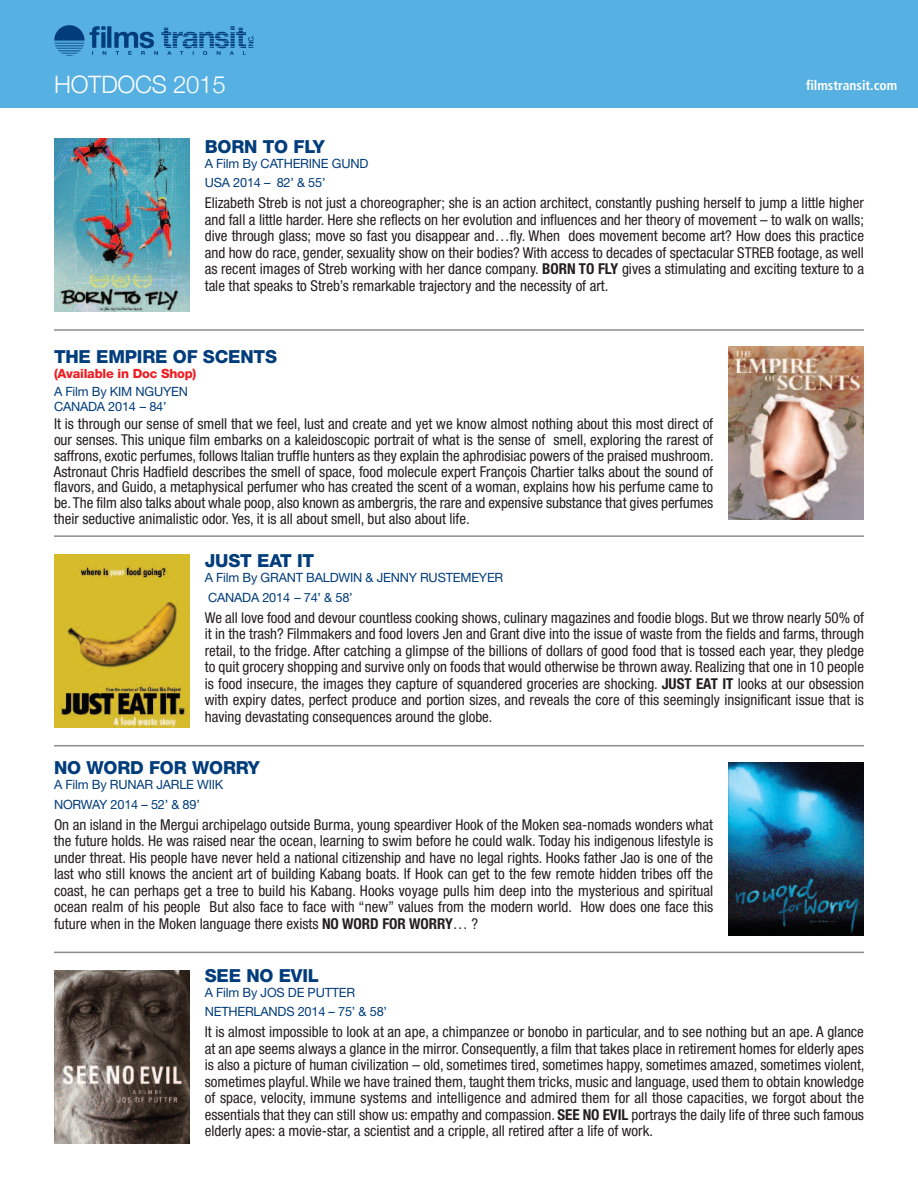
<style>
.page{position:relative;width:918px;height:1188px;background:#fff}
.page>*{position:absolute;margin:0;border:0;box-sizing:border-box;transform-origin:0 0}
.t1{font:300 24px "Helvetica Neue";letter-spacing:-.01em;color:#fff}
.t2{font:800 18px "Helvetica Neue";letter-spacing:-.01em;color:#013c7b}
.t3{font:condensed 15px/16.5px "Helvetica Neue";color:#231f20;text-align:justify}
.t4{font:700 condensed 13.5px "Frutiger";color:#fff}
.t5{font:12.75px/19.5px "Helvetica Neue";letter-spacing:-.015em;color:#013c7b}
.t6{font:800 12.75px "Helvetica Neue";letter-spacing:-.015em;color:#ee1d23}
.s1{font-weight:700}
</style>
<div class="page">
<hr style="left:54px;top:535px;width:810px;height:2px;background:#8a8c8f">
<hr style="left:54px;top:745px;width:810px;height:1px;background:#8a8c8f">
<img style="left:728px;top:763px;width:136px;height:173px">
<img style="left:54px;top:555px;width:136px;height:172px">
<hr style="left:54px;top:952px;width:810px;height:1px;background:#8a8c8f">
<img style="left:54px;top:970px;width:136px;height:173px">
<img style="left:54px;top:139px;width:136px;height:173px">
<hr style="left:54px;top:329px;width:810px;height:2px;background:#8a8c8f">
<img style="left:728px;top:347px;width:136px;height:173px">
<div style="left:0;top:0;width:918px;height:108px;background:#57b0e2"></div>
<img style="left:54px;top:25px;width:200px;height:31px">
<h1 class="t1" style="left:54px;top:69px;width:173px">HOTDOCS 2015</h1>
<p class="t4" style="left:806px;top:80px;width:93px">filmstransit.com</p>
<p class="t2" style="left:205px;top:140px;width:122px">BORN TO FLY</p>
<p class="t5" style="left:205px;top:155px;width:165px">A Film By CATHERINE GUND<br>USA 2014 – 82’ &amp; 55’</p>
<p class="t3" style="left:205px;top:196px;width:661px">Elizabeth Streb is not just a choreographer; she is an action architect, constantly pushing herself to jump a little higher and fall a little harder. Here she reflects on her evolution and influences and her theory of movement – to walk on walls; dive through glass; move so fast you disappear and…fly. When does movement become art? How does this practice and how do race, gender, sexuality show on their bodies? With access to decades of spectacular STREB footage, as well as recent images of Streb working with her dance company. <span class="s1">BORN TO FLY</span> gives a stimulating and exciting texture to a tale that speaks to Streb’s remarkable trajectory and the necessity of art.</p>
<p class="t2" style="left:54px;top:350px;width:225px">THE EMPIRE OF SCENTS</p>
<p class="t6" style="left:54px;top:368px;width:144px">(Available in Doc Shop)</p>
<p class="t5" style="left:54px;top:385px;width:135px;line-height:15px">A Film By KIM NGUYEN<br>CANADA 2014 – 84’</p>
<p class="t3" style="left:54px;top:417px;width:661px;line-height:15.8px">It is through our sense of smell that we feel, lust and create and yet we know almost nothing about this most direct of our senses. This unique film embarks on a kaleidoscopic portrait of what is the sense of smell, exploring the rarest of saffrons, exotic perfumes, follows Italian truffle hunters as they explain the aphrodisiac powers of the praised mushroom.<br>Astronaut Chris Hadfield describes the smell of space, food molecule expert François Chartier talks about the sound of flavors, and Guido, a metaphysical perfumer who has created the scent of a woman, explains how his perfume came to be. The film also talks about whale poop, also known as ambergris, the rare and expensive substance that gives perfumes their seductive animalistic odor. Yes, it is all about smell, but also about life.</p>
<p class="t2" style="left:205px;top:554px;width:111px">JUST EAT IT</p>
<p class="t5" style="left:205px;top:569px;width:300px">A Film By GRANT BALDWIN &amp; JENNY RUSTEMEYER<br>CANADA 2014 – 74’ &amp; 58’</p>
<p class="t3" style="left:205px;top:610px;width:661px">We all love food and devour countless cooking shows, culinary magazines and foodie blogs. But we throw nearly 50% of it in the trash? Filmmakers and food lovers Jen and Grant dive into the issue of waste from the fields and farms, through retail, to the fridge. After catching a glimpse of the billions of dollars of good food that is tossed each year, they pledge to quit grocery shopping and survive only on foods that would otherwise be thrown away. Realizing that one in 10 people is food insecure, the images they capture of squandered groceries are shocking. <span class="s1">JUST EAT IT</span> looks at our obsession with expiry dates, perfect produce and portion sizes, and reveals the core of this seemingly insignificant issue that is having devastating consequences around the globe.</p>
<p class="t2" style="left:54px;top:761px;width:207px">NO WORD FOR WORRY</p>
<p class="t5" style="left:54px;top:776px;width:171px">A Film By RUNAR JARLE WIIK<br>NORWAY 2014 – 52’ &amp; 89’</p>
<p class="t3" style="left:54px;top:817px;width:661px">On an island in the Mergui archipelago outside Burma, young speardiver Hook of the Moken sea-nomads wonders what the future holds. He was raised near the ocean, learning to swim before he could walk. Today his indigenous lifestyle is under threat. His people have never held a national citizenship and have no legal rights. Hooks father Jao is one of the last who still knows the ancient art of building Kabang boats. If Hook can get to the few remote hidden tribes off the coast, he can perhaps get a tree to build his Kabang. Hooks voyage pulls him deep into the mysterious and spiritual ocean realm of his people But also face to face with “new” values from the modern world. How does one face this future when in the Moken language there exists <span class="s1">NO WORD FOR WORRY</span>… ?</p>
<p class="t2" style="left:205px;top:969px;width:116px">SEE NO EVIL</p>
<p class="t5" style="left:205px;top:983px;width:184px">A Film By JOS DE PUTTER<br>NETHERLANDS 2014 – 75’ &amp; 58’</p>
<p class="t3" style="left:205px;top:1025px;width:661px">It is almost impossible to look at an ape, a chimpanzee or bonobo in particular, and to see nothing but an ape. A glance at an ape seems always a glance in the mirror. Consequently, a film that takes place in retirement homes for elderly apes is also a picture of human civilization – old, sometimes tired, sometimes happy, sometimes amazed, sometimes violent, sometimes playful.While we have trained them, taught them tricks, music and language, used them to obtain knowledge of space, velocity, immune systems and intelligence and admired them for all those capacities, we forgot about the essentials that they can still show us: empathy and compassion. <span class="s1">SEE NO EVIL</span> portrays the daily life of three such famous elderly apes: a movie-star, a scientist and a cripple, all retired after a life of work.</p>
</div>
